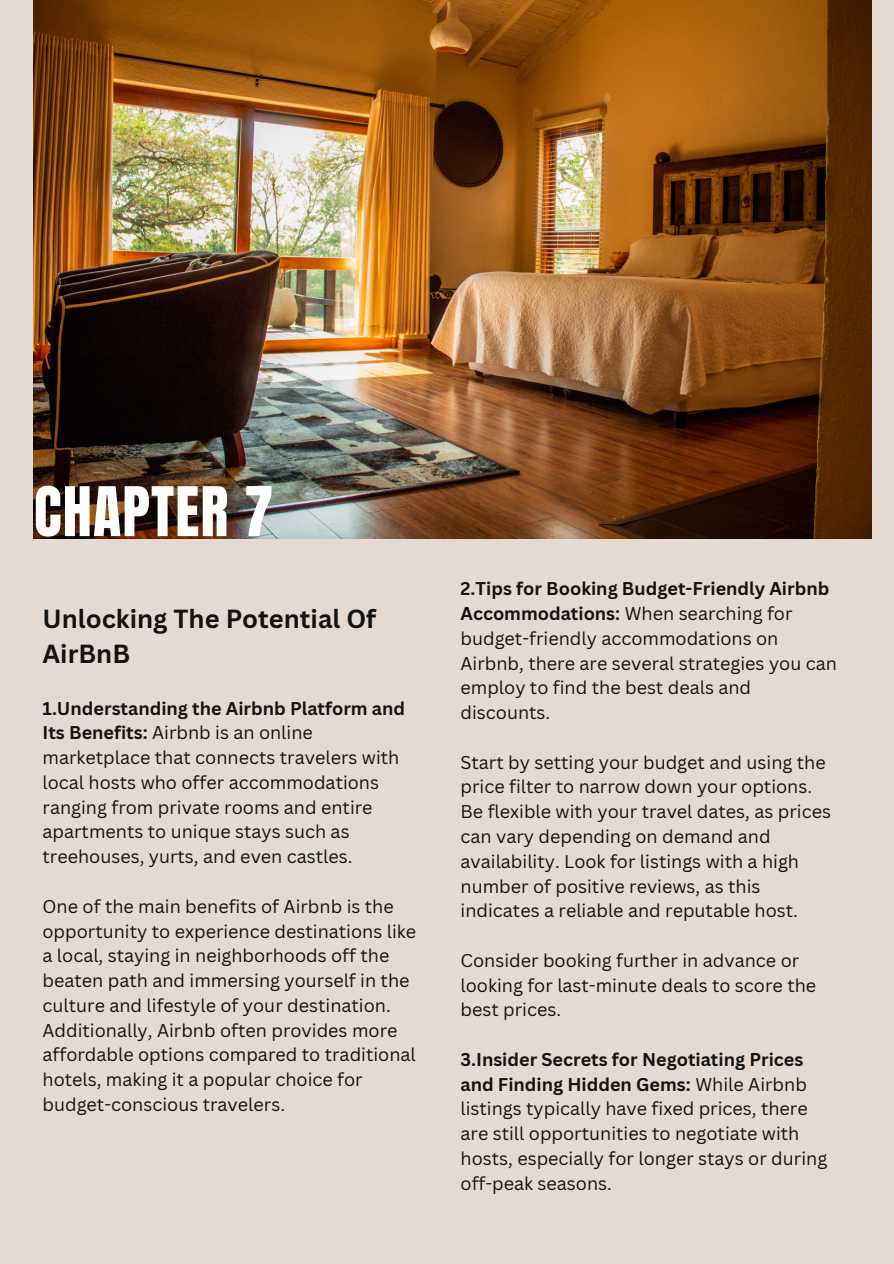
<style>
.page{position:relative;width:894px;height:1264px;background:#fff}
.page>*{position:absolute;margin:0;border:0;box-sizing:border-box;transform-origin:0 0}
.t1{font:58.05px "Anton";letter-spacing:.02em;color:#fff}
.t2{font:700 25.5px/34.8px "Canva Sans";color:#131313}
.t3{font:18px/24.8px "Canva Sans";color:#131313}
.s1{font-weight:700}
</style>
<div class="page">
<div style="left:0;top:0;width:893px;height:1263px;background:#e4dad1"></div>
<img style="left:34px;top:0;width:837px;height:538px">
<p class="t1" style="left:34px;top:470px;width:240px">CHAPTER 7</p>
<h1 class="t2" style="left:42px;top:600px;width:335px">Unlocking The Potential Of<br>AirBnB</h1>
<h2 class="t3" style="left:42px;top:695px;width:364px"><span class="s1">1.Understanding the Airbnb Platform and Its Benefits:</span> Airbnb is an online marketplace that connects travelers with local hosts who offer accommodations ranging from private rooms and entire apartments to unique stays such as treehouses, yurts, and even castles.</h2>
<p class="t3" style="left:42px;top:893px;width:375px">One of the main benefits of Airbnb is the opportunity to experience destinations like a local, staying in neighborhoods off the beaten path and immersing yourself in the culture and lifestyle of your destination.<br>Additionally, Airbnb often provides more affordable options compared to traditional hotels, making it a popular choice for budget-conscious travelers.</p>
<p class="t3" style="left:460px;top:576px;width:378px"><span class="s1">2.Tips for Booking Budget-Friendly Airbnb Accommodations:</span> When searching for budget-friendly accommodations on Airbnb, there are several strategies you can employ to find the best deals and discounts.</p>
<p class="t3" style="left:460px;top:749px;width:372px">Start by setting your budget and using the price filter to narrow down your options.<br>Be flexible with your travel dates, as prices can vary depending on demand and availability. Look for listings with a high number of positive reviews, as this indicates a reliable and reputable host.</p>
<p class="t3" style="left:460px;top:947px;width:357px">Consider booking further in advance or looking for last-minute deals to score the best prices.</p>
<p class="t3" style="left:460px;top:1046px;width:368px"><span class="s1">3.Insider Secrets for Negotiating Prices and Finding Hidden Gems:</span> While Airbnb listings typically have fixed prices, there are still opportunities to negotiate with hosts, especially for longer stays or during off-peak seasons.</p>
</div>
